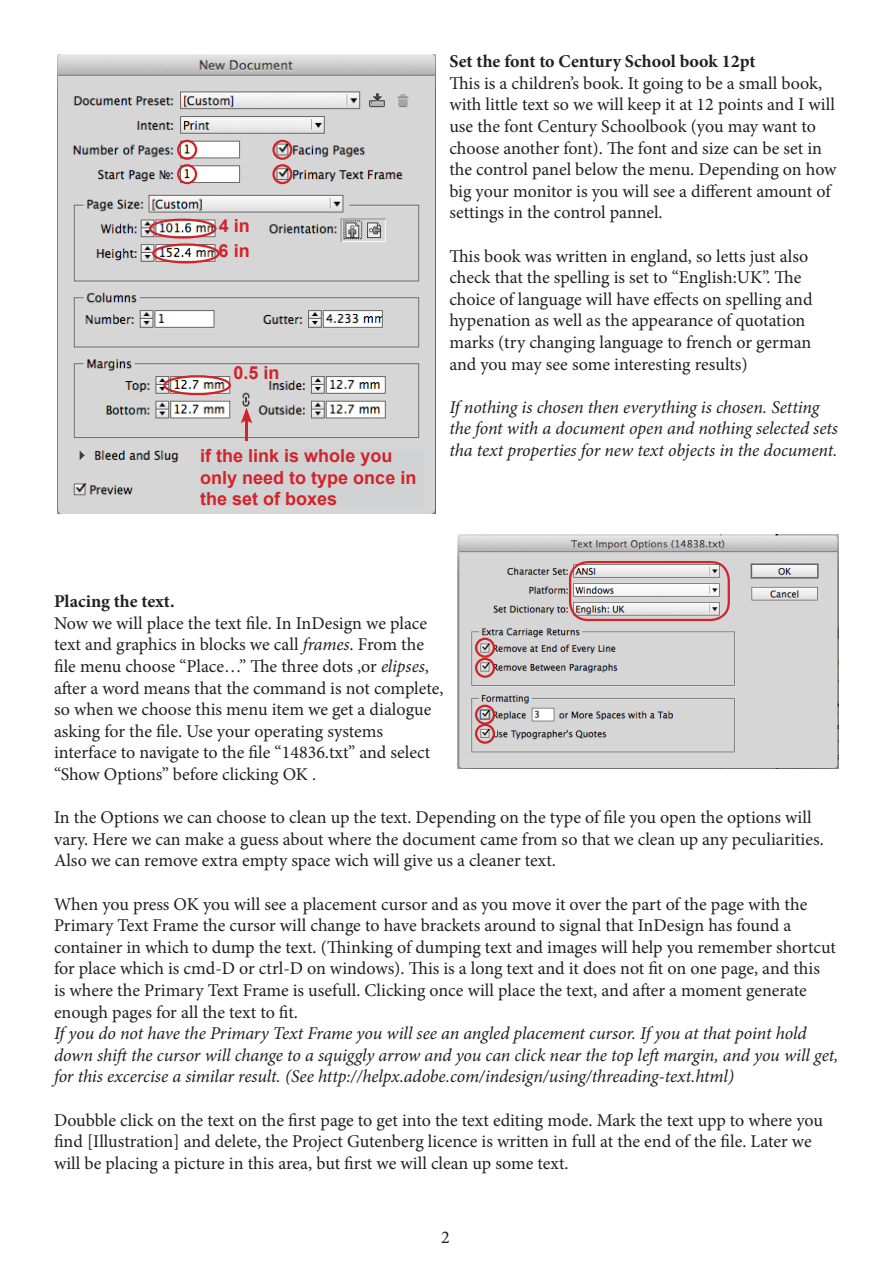
<style>
.page{position:relative;width:893px;height:1263px;background:#fff}
.page>*{position:absolute;margin:0;border:0;box-sizing:border-box;transform-origin:0 0}
.t1{font:18px/21.6px "Minion Pro";letter-spacing:-.005em;color:#231f20}
.t2{font:italic 18px/21.6px "Minion Pro";letter-spacing:-.005em;color:#231f20}
.t3{font:700 18px/21.6px "Arial";color:#d1232a}
.t4{font:700 18px "Minion Pro";color:#231f20}
.s1{font-style:italic}
</style>
<div class="page">
<img style="left:57px;top:54px;width:379px;height:459px">
<div style="left:272px;top:164px;width:20px;height:20px;border:2px solid #d1232a;border-radius:50%"></div>
<div style="left:272px;top:140px;width:20px;height:20px;border:2px solid #d1232a;border-radius:50%"></div>
<div style="left:177px;top:140px;width:20px;height:20px;border:2px solid #d1232a;border-radius:50%"></div>
<div style="left:149px;top:219px;width:68px;height:20px;border:2px solid #d1232a;border-radius:50%"></div>
<div style="left:152px;top:243px;width:68px;height:20px;border:2px solid #d1232a;border-radius:50%"></div>
<div style="left:163px;top:375px;width:68px;height:20px;border:2px solid #d1232a;border-radius:50%"></div>
<div style="left:177px;top:164px;width:20px;height:20px;border:2px solid #d1232a;border-radius:50%"></div>
<div style="left:200px;top:449px;width:224px;height:56px;background:#d1d2d4"></div>
<hr style="left:245px;top:418px;width:3px;height:23px;background:#d1232a">
<svg style="left:241px;top:408px;width:11px;height:16px"></svg>
<img style="left:457px;top:534px;width:382px;height:235px">
<div style="left:475px;top:638px;width:20px;height:20px;border:2px solid #d1232a;border-radius:50%"></div>
<div style="left:569px;top:561px;width:161px;height:60px;border:2px solid #d1232a;border-radius:18px"></div>
<div style="left:475px;top:658px;width:20px;height:20px;border:2px solid #d1232a;border-radius:50%"></div>
<div style="left:475px;top:705px;width:20px;height:20px;border:2px solid #d1232a;border-radius:50%"></div>
<div style="left:475px;top:724px;width:20px;height:20px;border:2px solid #d1232a;border-radius:50%"></div>
<p class="t3" style="left:219px;top:215px;width:33px">4 in</p>
<p class="t3" style="left:219px;top:240px;width:33px">6 in</p>
<p class="t3" style="left:234px;top:362px;width:48px">0.5 in</p>
<p class="t3" style="left:200px;top:445px;width:218px">if the link is whole you only need to type once in the set of boxes</p>
<p class="t4" style="left:449px;top:49px;width:308px">Set the font to Century School book 12pt</p>
<p class="t1" style="left:449px;top:72px;width:389px">This is a children’s book. It going to be a small book, with little text so we will keep it at 12 points and I will use the font Century Schoolbook (you may want to choose another font). The font and size can be set in the control panel below the menu. Depending on how big your monitor is you will see a different amount of settings in the control pannel.</p>
<p class="t1" style="left:449px;top:245px;width:365px">This book was written in england, so letts just also check that the spelling is set to “English:UK”. The choice of language will have effects on spelling and hypenation as well as the appearance of quotation marks (try changing language to french or german and you may see some interesting results)</p>
<p class="t2" style="left:449px;top:396px;width:390px">If nothing is chosen then everything is chosen. Setting the font with a document open and nothing selected sets tha text properties for new text objects in the document.</p>
<p class="t4" style="left:54px;top:589px;width:122px">Placing the text.</p>
<p class="t1" style="left:54px;top:612px;width:391px">Now we will place the text file. In InDesign we place text and graphics in blocks we call <span class="s1">frames</span>. From the file menu choose “Place…” The three dots ,or <span class="s1">elipses</span>, after a word means that the command is not complete, so when we choose this menu item we get a dialogue asking for the file. Use your operating systems interface to navigate to the file “14836.txt” and select “Show Options” before clicking OK .</p>
<p class="t1" style="left:54px;top:807px;width:771px">In the Options we can choose to clean up the text. Depending on the type of file you open the options will vary. Here we can make a guess about where the document came from so that we clean up any peculiarities.<br>Also we can remove extra empty space wich will give us a cleaner text.</p>
<p class="t1" style="left:54px;top:893px;width:783px">When you press OK you will see a placement cursor and as you move it over the part of the page with the Primary Text Frame the cursor will change to have brackets around to signal that InDesign has found a container in which to dump the text. (Thinking of dumping text and images will help you remember shortcut for place which is cmd-D or ctrl-D on windows). This is a long text and it does not fit on one page, and this<br>is where the Primary Text Frame is usefull. Clicking once will place the text, and after a moment generate enough pages for all the text to fit.</p>
<p class="t2" style="left:54px;top:1023px;width:786px">If you do not have the Primary Text Frame you will see an angled placement cursor. If you at that point hold down shift the cursor will change to a squiggly arrow and you can click near the top left margin, and you will get, for this excercise a similar result. (See http://helpx.adobe.com/indesign/using/threading-text.html)</p>
<p class="t1" style="left:54px;top:1109px;width:770px">Doubble click on the text on the first page to get into the text editing mode. Mark the text upp to where you find [Illustration] and delete, the Project Gutenberg licence is written in full at the end of the file. Later we will be placing a picture in this area, but first we will clean up some text.</p>
<p class="t1" style="left:441px;top:1227px;width:10px">2</p>
</div>
